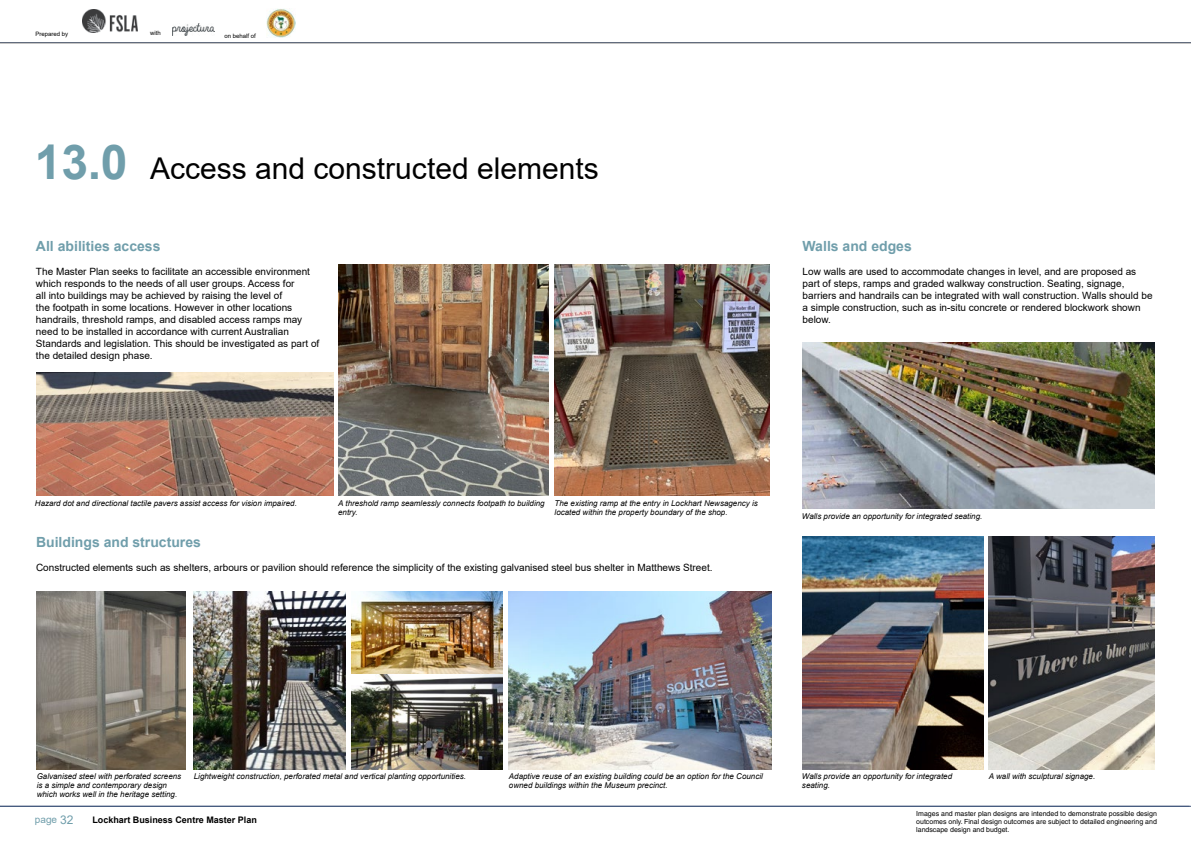
<style>
.page{position:relative;width:1191px;height:842px;background:#fff}
.page>*{position:absolute;margin:0;border:0;box-sizing:border-box;transform-origin:0 0}
.t1{font:30px "Arial";color:#000}
.t2{font:700 14px "Arial";color:#709eab}
.t3{font:10px/12px "Arial";color:#000}
.t4{font:10px "Arial";color:#709eab}
.t5{font:700 9px "Arial";color:#000}
.t6{font:italic 8px/9px "Arial";color:#000}
.t7{font:7px/8px "Helvetica";color:#000;text-align:justify}
.t8{font:6px "Arial";color:#000}
.s1{font-weight:700;font-size:48px;color:#709eab}
.s2{font-size:12px}
</style>
<div class="page">
<img style="left:351px;top:591px;width:151px;height:179px">
<img style="left:509px;top:591px;width:263px;height:179px">
<img style="left:37px;top:591px;width:149px;height:179px">
<img style="left:194px;top:591px;width:151px;height:179px">
<img style="left:802px;top:342px;width:353px;height:167px">
<img style="left:802px;top:536px;width:181px;height:234px">
<img style="left:989px;top:536px;width:166px;height:234px">
<hr style="left:0;top:806px;width:1191px;height:1px;background:#40567b">
<img style="left:82px;top:10px;width:55px;height:23px">
<img style="left:267px;top:9px;width:29px;height:29px">
<hr style="left:0;top:42px;width:1191px;height:1px;background:#40567b">
<img style="left:173px;top:24px;width:41px;height:11px">
<hr style="left:0;top:43px;width:1191px;height:1px;background:#7f7f7f">
<img style="left:338px;top:264px;width:211px;height:231px">
<img style="left:554px;top:264px;width:216px;height:232px">
<img style="left:36px;top:372px;width:297px;height:123px">
<p class="t8" style="left:150px;top:29px;width:12px">with</p>
<p class="t8" style="left:35px;top:30px;width:34px">Prepared by</p>
<p class="t8" style="left:224px;top:31px;width:33px">on behalf of</p>
<h1 class="t1" style="left:35px;top:147px;width:565px"><span class="s1">13.0</span> Access and constructed elements</h1>
<h2 class="t2" style="left:36px;top:236px;width:126px">All abilities access</h2>
<p class="t3" style="left:36px;top:265px;width:285px">The Master Plan seeks to facilitate an accessible environment which responds to the needs of all user groups. Access for<br>all into buildings may be achieved by raising the level of<br>the footpath in some locations. However in other locations handrails, threshold ramps, and disabled access ramps may need to be installed in accordance with current Australian Standards and legislation. This should be investigated as part of the detailed design phase.</p>
<h2 class="t2" style="left:802px;top:236px;width:111px">Walls and edges</h2>
<p class="t3" style="left:802px;top:265px;width:351px">Low walls are used to accommodate changes in level, and are proposed as part of steps, ramps and graded walkway construction. Seating, signage, barriers and handrails can be integrated with wall construction. Walls should be a simple construction, such as in-situ concrete or rendered blockwork shown below.</p>
<p class="t6" style="left:35px;top:499px;width:263px">Hazard dot and directional tactile pavers assist access for vision impaired.</p>
<p class="t6" style="left:338px;top:499px;width:208px">A threshold ramp seamlessly connects footpath to building entry.</p>
<p class="t6" style="left:554px;top:499px;width:205px">The existing ramp at the entry in Lockhart Newsagency is located within the property boundary of the shop.</p>
<h2 class="t2" style="left:36px;top:532px;width:166px">Buildings and structures</h2>
<p class="t3" style="left:36px;top:561px;width:678px">Constructed elements such as shelters, arbours or pavilion should reference the simplicity of the existing galvanised steel bus shelter in Matthews Street.</p>
<p class="t6" style="left:802px;top:512px;width:182px">Walls provide an opportunity for integrated seating.</p>
<p class="t6" style="left:37px;top:772px;width:146px">Galvanised steel with perforated screens is a simple and contemporary design which works well in the heritage setting.</p>
<p class="t6" style="left:194px;top:772px;width:274px">Lightweight construction, perforated metal and vertical planting opportunities.</p>
<p class="t6" style="left:509px;top:772px;width:255px">Adaptive reuse of an existing building could be an option for the Council owned buildings within the Museum precinct.</p>
<p class="t6" style="left:802px;top:772px;width:152px">Walls provide an opportunity for integrated seating.</p>
<p class="t6" style="left:988px;top:772px;width:108px">A wall with sculptural signage.</p>
<p class="t4" style="left:35px;top:813px;width:40px">page <span class="s2">32</span></p>
<p class="t5" style="left:92px;top:814px;width:166px">Lockhart Business Centre Master Plan</p>
<p class="t7" style="left:916px;top:810px;width:242px">Images and master plan designs are intended to demonstrate possible design outcomes only. Final design outcomes are subject to detailed engineering and landscape design and budget.</p>
</div>
